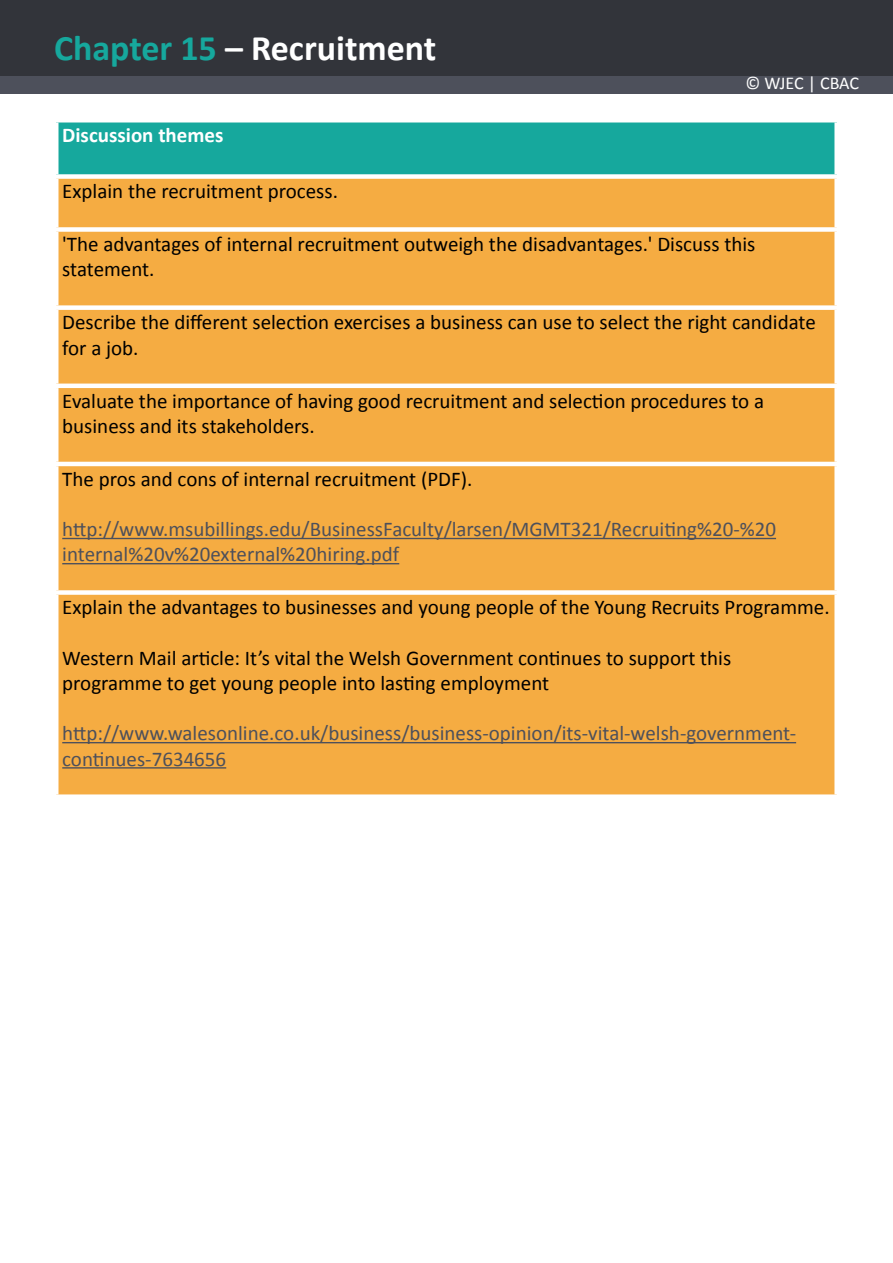
<style>
.page{position:relative;width:893px;height:1263px;background:#fff}
.page>*{position:absolute;margin:0;border:0;box-sizing:border-box;transform-origin:0 0}
.t1{font:700 36px "Calibri";color:#fff}
.t2{font:21px/25.2px "Calibri";color:#000}
.t3{font:21px/25.2px "Calibri";color:#4d505b}
.t4{font:700 21px "Calibri";color:#fff}
.t5{font:18px "Calibri";letter-spacing:-.01em;color:#fff}
.s1{color:#16a89d}
</style>
<div class="page">
<div style="left:0;top:0;width:893px;height:94px;background:#4d505b"></div>
<div style="left:0;top:0;width:893px;height:76px;background:#32343a"></div>
<div style="left:56px;top:120px;width:781px;height:57px;background:#16a89d"></div>
<div style="left:58px;top:179px;width:776px;height:615px;background:#f5ac42"></div>
<hr style="left:54px;top:118px;width:785px;height:4px;background:#fff">
<hr style="left:54px;top:122px;width:4px;height:52px;background:#fff">
<div style="left:834px;top:122px;width:5px;height:52px;background:#fff"></div>
<div style="left:54px;top:174px;width:785px;height:5px;background:#fff"></div>
<div style="left:54px;top:227px;width:785px;height:5px;background:#fff"></div>
<div style="left:54px;top:305px;width:785px;height:5px;background:#fff"></div>
<hr style="left:54px;top:384px;width:785px;height:4px;background:#fff">
<hr style="left:54px;top:462px;width:785px;height:4px;background:#fff">
<div style="left:54px;top:590px;width:785px;height:5px;background:#fff"></div>
<hr style="left:62px;top:538px;width:714px;height:1px;background:#4d505b">
<hr style="left:62px;top:563px;width:337px;height:1px;background:#4d505b">
<hr style="left:62px;top:742px;width:734px;height:1px;background:#4d505b">
<hr style="left:62px;top:767px;width:164px;height:1px;background:#4d505b">
<h1 class="t1" style="left:54px;top:25px;width:384px"><span class="s1">Chapter 15</span> – Recruitment</h1>
<p class="t4" style="left:62px;top:122px;width:163px">Discussion themes</p>
<p class="t5" style="left:745px;top:72px;width:115px">© WJEC | CBAC</p>
<p class="t2" style="left:62px;top:179px;width:277px">Explain the recruitment process.</p>
<p class="t2" style="left:62px;top:232px;width:695px">'The advantages of internal recruitment outweigh the disadvantages.' Discuss this statement.</p>
<p class="t2" style="left:62px;top:310px;width:755px">Describe the different selection exercises a business can use to select the right candidate for a job.</p>
<p class="t2" style="left:62px;top:388px;width:703px">Evaluate the importance of having good recruitment and selection procedures to a business and its stakeholders.</p>
<p class="t2" style="left:62px;top:466px;width:412px">The pros and cons of internal recruitment (PDF).</p>
<p class="t3" style="left:62px;top:517px;width:715px">http://www.msubillings.edu/BusinessFaculty/larsen/MGMT321/Recruiting%20-%20 internal%20v%20external%20hiring.pdf</p>
<p class="t2" style="left:62px;top:595px;width:769px">Explain the advantages to businesses and young people of the Young Recruits Programme.</p>
<p class="t2" style="left:62px;top:645px;width:670px">Western Mail article: It’s vital the Welsh Government continues to support this programme to get young people into lasting employment</p>
<p class="t3" style="left:62px;top:721px;width:735px">http://www.walesonline.co.uk/business/business-opinion/its-vital-welsh-government&shy;continues-7634656</p>
</div>
